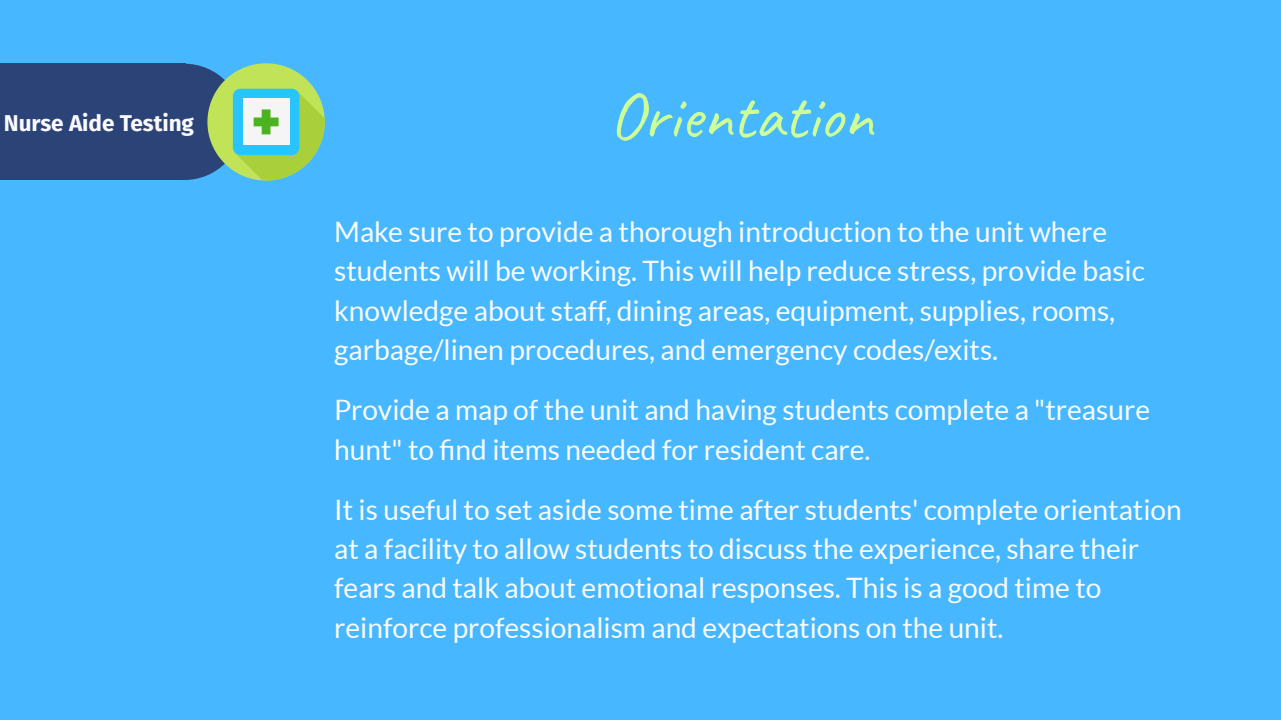
<style>
.page{position:relative;width:1281px;height:720px;background:#fff}
.page>*{position:absolute;margin:0;border:0;box-sizing:border-box;transform-origin:0 0}
.t1{font:67.5px "Caveat";color:#ceff96}
.t2{font:28.12px/39.4px "Lato";color:#fafbff}
.t3{font:700 22.5px "Fira Sans";color:#fafbff}
</style>
<div class="page">
<div style="left:0;top:0;width:1280px;height:720px;background:#47b8ff"></div>
<div style="left:0;top:64px;width:182px;height:116px;background:#2c4378"></div>
<div style="left:180px;top:64px;width:6px;height:116px;background:#2c4378"></div>
<svg style="left:184px;top:63px;width:141px;height:118px"></svg>
<p class="t3" style="left:4px;top:105px;width:192px">Nurse Aide Testing</p>
<h1 class="t1" style="left:609px;top:73px;width:265px">Orientation</h1>
<p class="t2" style="left:334px;top:212px;width:812px">Make sure to provide a thorough introduction to the unit where students will be working. This will help reduce stress, provide basic knowledge about staff, dining areas, equipment, supplies, rooms, garbage/linen procedures, and emergency codes/exits.</p>
<p class="t2" style="left:334px;top:390px;width:817px">Provide a map of the unit and having students complete a "treasure hunt" to find items needed for resident care.</p>
<p class="t2" style="left:334px;top:490px;width:849px">It is useful to set aside some time after students' complete orientation at a facility to allow students to discuss the experience, share their fears and talk about emotional responses. This is a good time to reinforce professionalism and expectations on the unit.</p>
</div>
